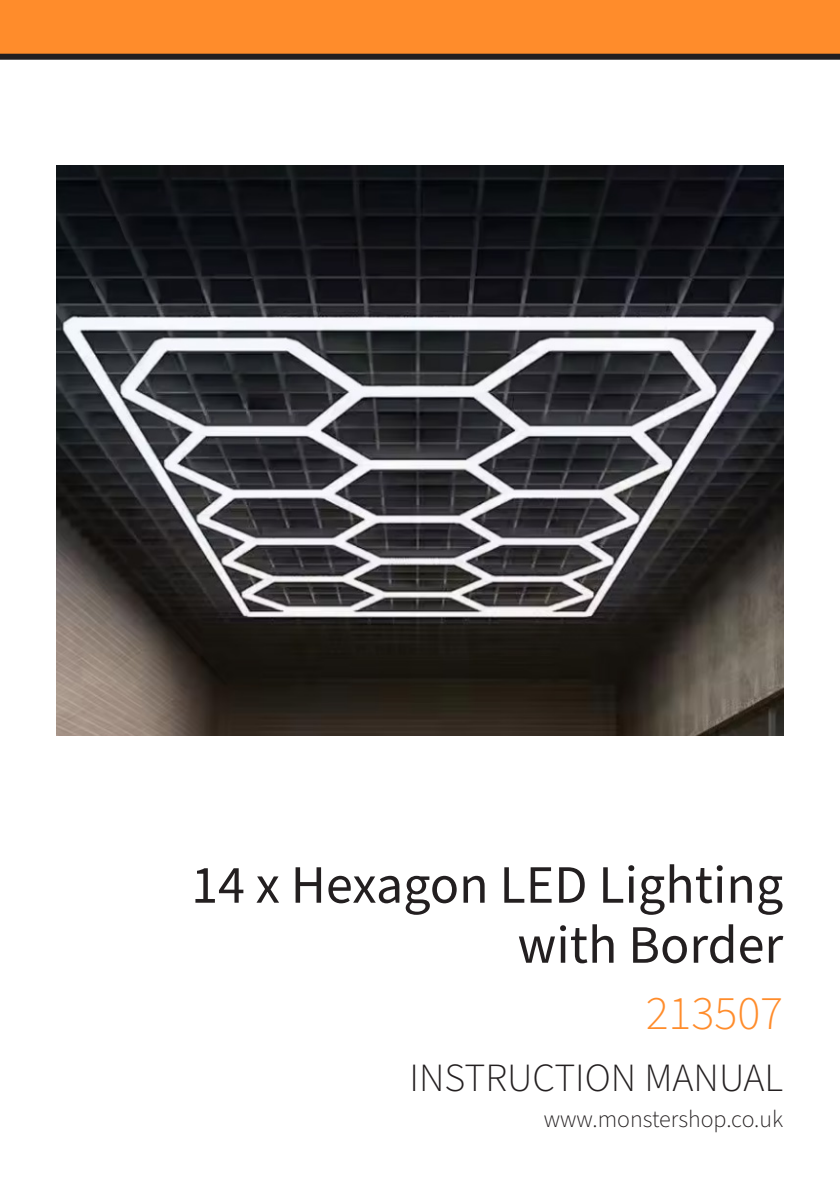
<style>
.page{position:relative;width:840px;height:1191px;background:#fff}
.page>*{position:absolute;margin:0;border:0;box-sizing:border-box;transform-origin:0 0}
.t1{font:54px "Source Sans Pro";color:#231f20}
.t2{font:300 48px "Source Sans Pro";color:#ff8c2b}
.t3{font:300 40px "Source Sans Pro";color:#231f20}
.t4{font:300 24px "Source Sans Pro";color:#231f20}
</style>
<div class="page">
<div style="left:0;top:0;width:839px;height:57px;background:#ff8c2b"></div>
<div style="left:0;top:54px;width:839px;height:6px;background:#231f20"></div>
<img style="left:56px;top:166px;width:726px;height:570px">
<p class="t1" style="left:191px;top:848px;width:593px">14 x Hexagon LED Lighting</p>
<p class="t1" style="left:517px;top:908px;width:267px">with Border</p>
<p class="t2" style="left:645px;top:981px;width:139px">213507</p>
<p class="t3" style="left:409px;top:1051px;width:375px">INSTRUCTION MANUAL</p>
<p class="t4" style="left:543px;top:1102px;width:241px">www.monstershop.co.uk</p>
</div>
